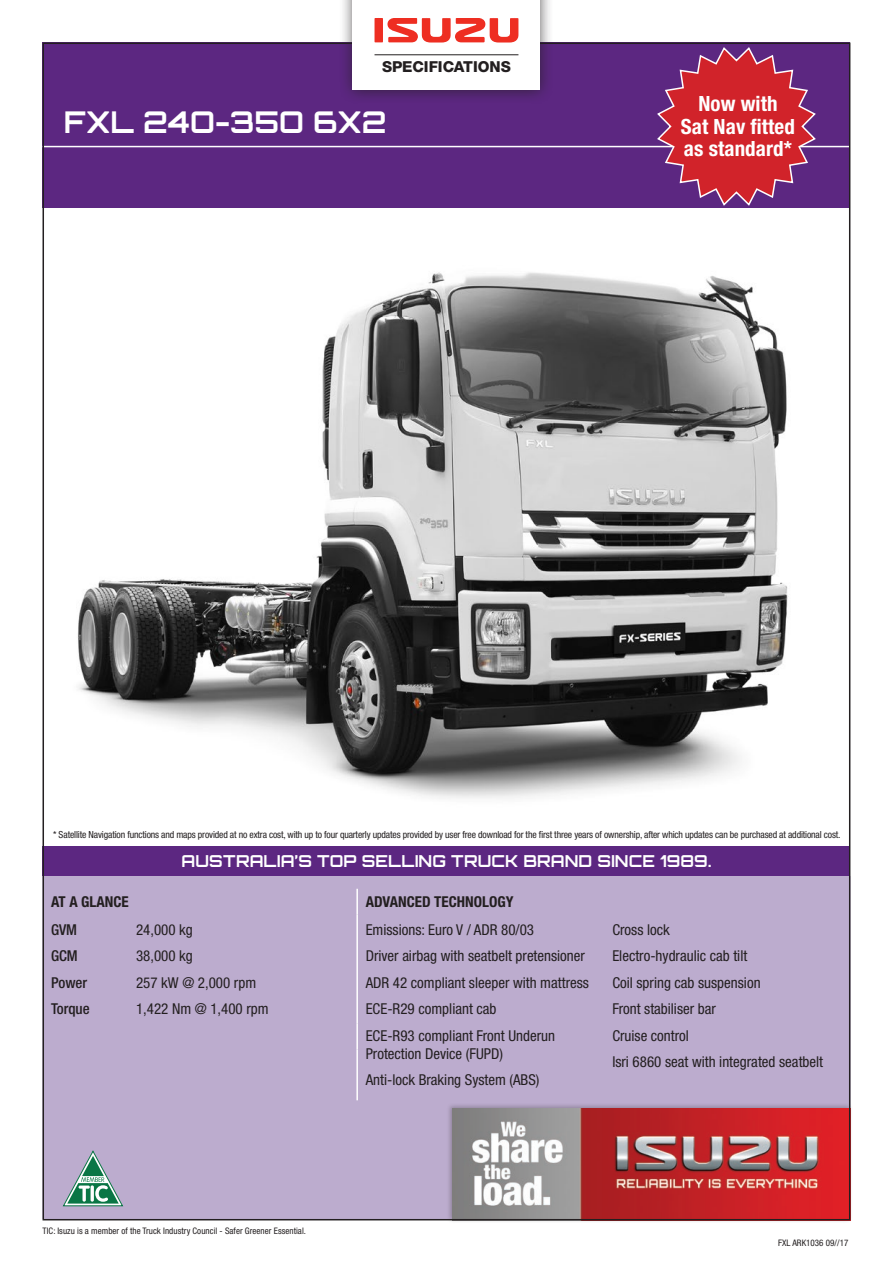
<style>
.page{position:relative;width:893px;height:1263px;background:#fff}
.page>*{position:absolute;margin:0;border:0;box-sizing:border-box;transform-origin:0 0}
.t1{font:700 30px "Orbitron";color:#fff}
.t2{font:700 condensed 21px/22.5px "Helvetica Neue";letter-spacing:.005em;color:#fff;text-align:center}
.t3{font:700 16.5px "Orbitron";letter-spacing:.005em;color:#fff}
.t4{font:800 15.15px "Helvetica Neue";color:#231f20}
.COVER_-_table{font:condensed 15px/18px "Helvetica Neue";color:#231f20}
.t5{font:700 condensed 15px "Helvetica Neue";color:#231f20}
.COVER_-_table-2{font:500 condensed 15px "Helvetica Neue";color:#231f20}
.REGULAR{font:condensed 9.75px "Helvetica Neue";letter-spacing:-.015em;color:#231f20}
.REGULAR-2{font:condensed 9px "Helvetica Neue";letter-spacing:.005em;color:#231f20}
</style>
<div class="page">
<div style="left:43px;top:846px;width:807px;height:30px;background:#5c2781"></div>
<div style="left:46px;top:876px;width:801px;height:341px;background:#bcacce"></div>
<hr style="left:356px;top:889px;width:2px;height:25px;background:#fff">
<hr style="left:356px;top:914px;width:2px;height:110px;background:#fff">
<hr style="left:356px;top:1024px;width:2px;height:25px;background:#fff">
<hr style="left:356px;top:1049px;width:2px;height:51px;background:#fff">
<img style="left:78px;top:272px;width:710px;height:526px">
<div style="left:446px;top:1102px;width:407px;height:121px;background:#231f20;opacity:.3"></div>
<img style="left:453px;top:1109px;width:394px;height:108px">
<div style="left:43px;top:43px;width:807px;height:165px;background:#5c2781"></div>
<hr style="left:43px;top:146px;width:807px;height:1px;background:#fff">
<svg style="left:62px;top:1150px;width:62px;height:56px;background:#93abae"></svg>
<div style="left:339px;top:0;width:215px;height:104px;background:#231f20;opacity:.75"></div>
<div style="left:353px;top:0;width:187px;height:89px;background:#fff"></div>
<svg style="left:374px;top:18px;width:144px;height:25px"></svg>
<hr style="left:374px;top:54px;width:144px;height:1px;background:#231f20">
<svg style="left:656px;top:47px;width:161px;height:159px"></svg>
<p class="t4" style="left:382px;top:57px;width:130px">SPECIFICATIONS</p>
<p class="t1" style="left:64px;top:104px;width:324px">FXL 24O-35O 6X2</p>
<p class="t2" style="left:681px;top:92px;width:115px">Now with<br>Sat Nav fitted as standard*</p>
<p class="REGULAR" style="left:53px;top:829px;width:789px">* Satellite Navigation functions and maps provided at no extra cost, with up to four quarterly updates provided by user free download for the first three years of ownership, after which updates can be purchased at additional cost.</p>
<p class="t3" style="left:182px;top:851px;width:531px">AUSTRALIA’S TOP SELLING TRUCK BRAND SINCE 1989.</p>
<p class="t5" style="left:51px;top:893px;width:79px">AT A GLANCE</p>
<p class="t5" style="left:366px;top:893px;width:149px">ADVANCED TECHNOLOGY</p>
<p class="COVER_-_table-2" style="left:51px;top:920px;width:28px">GVM</p>
<p class="COVER_-_table-2" style="left:51px;top:947px;width:28px">GCM</p>
<p class="COVER_-_table-2" style="left:51px;top:973px;width:38px">Power</p>
<p class="COVER_-_table-2" style="left:51px;top:1000px;width:40px">Torque</p>
<p class="COVER_-_table" style="left:366px;top:920px;width:170px">Emissions: Euro V / ADR 80/03</p>
<p class="COVER_-_table" style="left:366px;top:947px;width:221px">Driver airbag with seatbelt pretensioner</p>
<p class="COVER_-_table" style="left:366px;top:973px;width:225px">ADR 42 compliant sleeper with mattress</p>
<p class="COVER_-_table" style="left:366px;top:1000px;width:132px">ECE-R29 compliant cab</p>
<p class="COVER_-_table" style="left:366px;top:1026px;width:191px">ECE-R93 compliant Front Underun<br>Protection Device (FUPD)</p>
<p class="COVER_-_table" style="left:366px;top:1071px;width:175px">Anti-lock Braking System (ABS)</p>
<p class="COVER_-_table" style="left:136px;top:920px;width:58px">24,000 kg</p>
<p class="COVER_-_table" style="left:136px;top:947px;width:58px">38,000 kg</p>
<p class="COVER_-_table" style="left:136px;top:973px;width:122px">257 kW @ 2,000 rpm</p>
<p class="COVER_-_table" style="left:136px;top:1000px;width:134px">1,422 Nm @ 1,400 rpm</p>
<p class="COVER_-_table" style="left:612px;top:920px;width:59px">Cross lock</p>
<p class="COVER_-_table" style="left:612px;top:947px;width:136px">Electro-hydraulic cab tilt</p>
<p class="COVER_-_table" style="left:612px;top:973px;width:150px">Coil spring cab suspension</p>
<p class="COVER_-_table" style="left:612px;top:1000px;width:105px">Front stabiliser bar</p>
<p class="COVER_-_table" style="left:612px;top:1026px;width:78px">Cruise control</p>
<p class="COVER_-_table" style="left:612px;top:1053px;width:212px">Isri 6860 seat with integrated seatbelt</p>
<p class="REGULAR-2" style="left:43px;top:1225px;width:265px">TIC: Isuzu is a member of the Truck Industry Council - Safer Greener Essential.</p>
<p class="REGULAR-2" style="left:778px;top:1237px;width:72px">FXL ARK1036 09//17</p>
</div>
